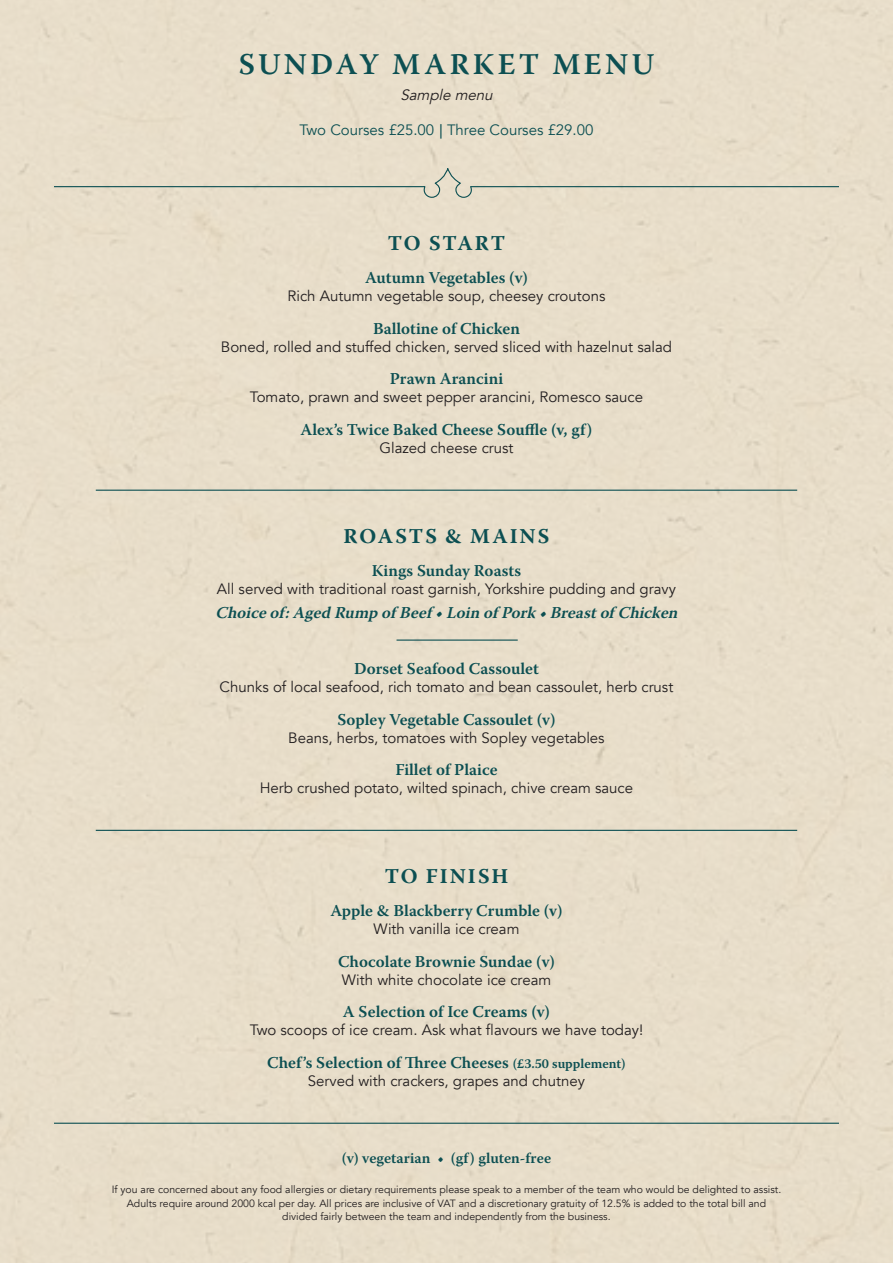
<style>
.page{position:relative;width:893px;height:1263px;background:#e8deca}
.page>*{position:absolute;margin:0;border:0;box-sizing:border-box;transform-origin:0 0}
.t1{font:600 30px "Warnock Pro";letter-spacing:.115em;color:#0c4f52}
.t2{font:700 21px "Warnock Pro";letter-spacing:.09em;color:#0c4f52}
.Dish__description__k{font:600 16.5px "Warnock Pro";color:#0c4f52}
.Dish__description__k-2{font:italic 600 16.5px "Warnock Pro";color:#0c4f52}
.Dish__description__k-3{font:15px "Avenir";color:#231f20}
.t3{font:15px "Avenir";color:#0c4f52}
.t4{font:600 15px "Warnock Pro";color:#0c4f52}
.t5{font:italic 15px "Avenir";color:#231f20}
.t6{font:10.5px/13.5px "Avenir";color:#231f20;text-align:center}
.s1{font-family:"Warnock Pro";font-weight:600}
.s2{font-size:13.5px}
</style>
<div class="page">
<svg style="left:422px;top:169px;width:51px;height:29px"></svg>
<hr style="left:54px;top:186px;width:371px;height:1px;background:#0c4f52">
<hr style="left:471px;top:186px;width:368px;height:1px;background:#0c4f52">
<hr style="left:96px;top:490px;width:701px;height:1px;background:#0c4f52">
<hr style="left:54px;top:1123px;width:785px;height:1px;background:#0c4f52">
<hr style="left:96px;top:830px;width:701px;height:1px;background:#0c4f52">
<hr style="left:396px;top:639px;width:122px;height:2px;background:#0c4f52">
<p class="t1" style="left:239px;top:46px;width:417px">SUNDAY MARKET MENU</p>
<p class="t5" style="left:400px;top:86px;width:97px">Sample menu</p>
<p class="t3" style="left:299px;top:121px;width:295px">Two Courses £25.00 <span class="s1">|</span> Three Courses £29.00</p>
<p class="t2" style="left:388px;top:230px;width:119px">TO START</p>
<p class="Dish__description__k" style="left:365px;top:268px;width:164px">Autumn Vegetables (v)</p>
<p class="Dish__description__k-3" style="left:288px;top:287px;width:319px">Rich Autumn vegetable soup, cheesey croutons</p>
<p class="Dish__description__k" style="left:373px;top:319px;width:148px">Ballotine of Chicken</p>
<p class="Dish__description__k-3" style="left:221px;top:338px;width:453px">Boned, rolled and stuffed chicken, served sliced with hazelnut salad</p>
<p class="Dish__description__k" style="left:390px;top:369px;width:115px">Prawn Arancini</p>
<p class="Dish__description__k-3" style="left:250px;top:388px;width:395px">Tomato, prawn and sweet pepper arancini, Romesco sauce</p>
<p class="Dish__description__k" style="left:301px;top:420px;width:293px">Alex’s Twice Baked Cheese Souffle (v, gf)</p>
<p class="Dish__description__k-3" style="left:379px;top:439px;width:136px">Glazed cheese crust</p>
<p class="t2" style="left:344px;top:523px;width:207px">ROASTS &amp; MAINS</p>
<p class="Dish__description__k" style="left:372px;top:561px;width:151px">Kings Sunday Roasts</p>
<p class="Dish__description__k-3" style="left:217px;top:580px;width:461px">All served with traditional roast garnish, Yorkshire pudding and gravy</p>
<p class="Dish__description__k-2" style="left:215px;top:603px;width:469px">Choiceof:AgedRumpof Beef •Loinof Pork•Breastof Chicken</p>
<p class="Dish__description__k" style="left:354px;top:659px;width:186px">Dorset Seafood Cassoulet</p>
<p class="Dish__description__k-3" style="left:220px;top:678px;width:455px">Chunks of local seafood, rich tomato and bean cassoulet, herb crust</p>
<p class="Dish__description__k" style="left:337px;top:709px;width:220px">Sopley Vegetable Cassoulet (v)</p>
<p class="Dish__description__k-3" style="left:288px;top:728px;width:318px">Beans, herbs, tomatoes with Sopley vegetables</p>
<p class="Dish__description__k" style="left:395px;top:760px;width:104px">Fillet of Plaice</p>
<p class="Dish__description__k-3" style="left:260px;top:779px;width:375px">Herb crushed potato, wilted spinach, chive cream sauce</p>
<p class="t2" style="left:385px;top:863px;width:125px">TO FINISH</p>
<p class="Dish__description__k" style="left:330px;top:901px;width:234px">Apple &amp; Blackberry Crumble (v)</p>
<p class="Dish__description__k-3" style="left:374px;top:920px;width:147px">With vanilla ice cream</p>
<p class="Dish__description__k" style="left:338px;top:951px;width:218px">Chocolate Brownie Sundae (v)</p>
<p class="Dish__description__k-3" style="left:342px;top:971px;width:211px">With white chocolate ice cream</p>
<p class="Dish__description__k" style="left:343px;top:1002px;width:209px">A Selection of Ice Creams (v)</p>
<p class="Dish__description__k-3" style="left:250px;top:1021px;width:395px">Two scoops of ice cream. Ask what flavours we have today!</p>
<p class="Dish__description__k" style="left:267px;top:1052px;width:360px">Chef’s Selection of Three Cheeses <span class="s2">(£3.50 supplement)</span></p>
<p class="Dish__description__k-3" style="left:308px;top:1072px;width:279px">Served with crackers, grapes and chutney</p>
<p class="t4" style="left:342px;top:1149px;width:211px">(v) vegetarian • (gf) gluten-free</p>
<p class="t6" style="left:112px;top:1183px;width:671px">If you are concerned about any food allergies or dietary requirements please speak to a member of the team who would be delighted to assist.<br>Adults require around 2000 kcal per day. All prices are inclusive of VAT and a discretionary gratuity of 12.5% is added to the total bill and divided fairly between the team and independently from the business.</p>
</div>
